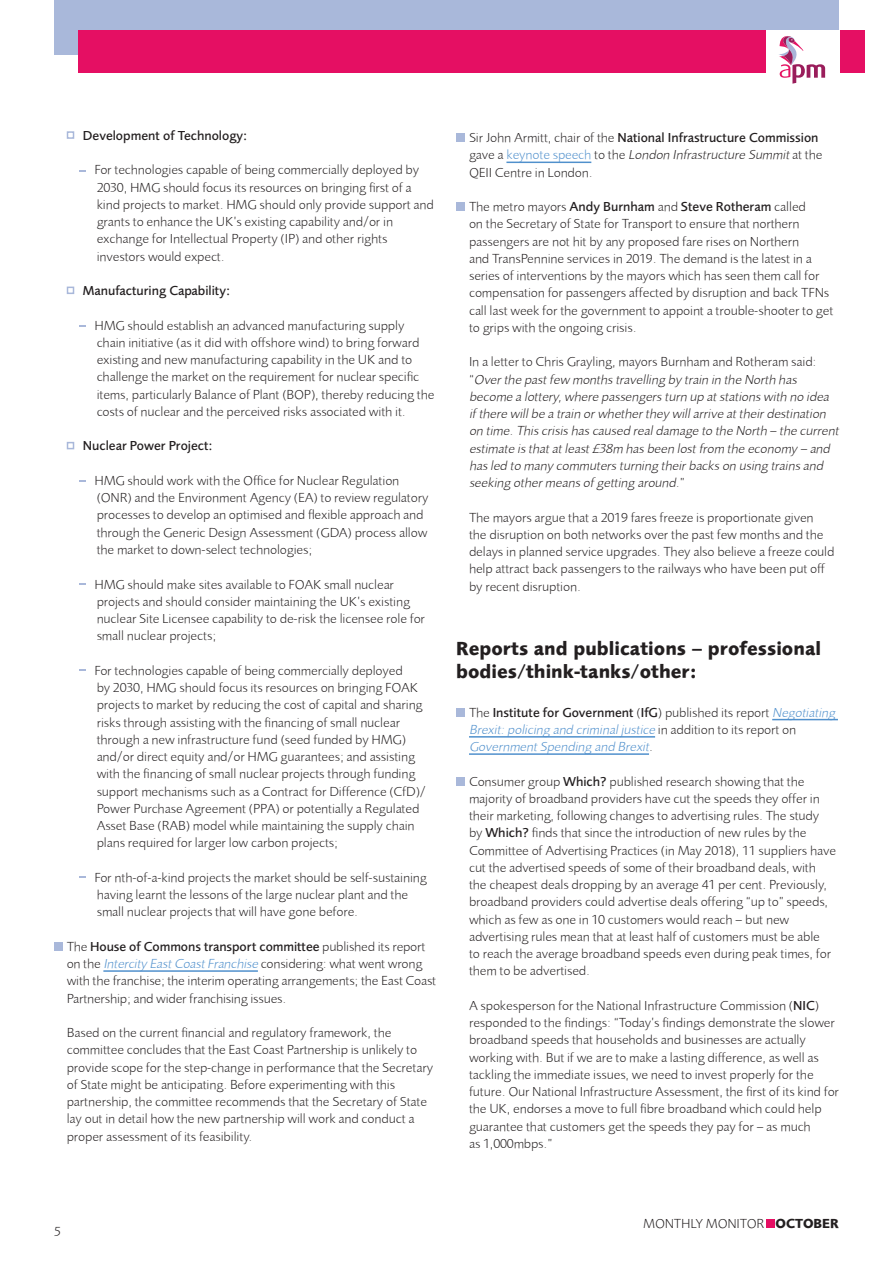
<style>
.page{position:relative;width:893px;height:1263px;background:#fff}
.page>*{position:absolute;margin:0;border:0;box-sizing:border-box;transform-origin:0 0}
.t1{font:700 19.5px/23.4px "Foundry Sans";color:#231f20}
.t2{font:300 13.5px/17.2px "Foundry Sans";color:#231f20}
.t3{font:italic 300 13.5px/17.2px "Foundry Sans";color:#231f20}
.t4{font:italic 300 13.5px/17.2px "Foundry Sans";color:#5090cc}
.t5{font:500 13.5px "Foundry Sans";color:#231f20}
.s1{font-weight:500}
.s2{font-style:italic;color:#5090cc}
.s3{color:#5090cc}
.s4{font-style:italic}
.s5{font-style:normal}
.s6{font-style:normal;color:#231f20}
.s7{font-weight:500;font-style:normal;color:#231f20}
.s8{font-weight:700}
</style>
<div class="page">
<div style="left:54px;top:0;width:785px;height:54px;background:#a9b8da"></div>
<div style="left:78px;top:30px;width:787px;height:42px;background:#e50f63"></div>
<div style="left:766px;top:30px;width:74px;height:61px;background:#fff"></div>
<svg style="left:779px;top:36px;width:46px;height:48px"></svg>
<hr style="left:103px;top:970px;width:155px;height:2px;background:#5090cc">
<svg style="left:67px;top:131px;width:7px;height:8px"></svg>
<svg style="left:67px;top:287px;width:7px;height:7px"></svg>
<svg style="left:80px;top:325px;width:6px;height:2px"></svg>
<svg style="left:67px;top:442px;width:7px;height:7px"></svg>
<svg style="left:80px;top:583px;width:6px;height:2px"></svg>
<svg style="left:80px;top:669px;width:6px;height:2px"></svg>
<div style="left:54px;top:942px;width:9px;height:9px;background:#a9b8da"></div>
<hr style="left:506px;top:162px;width:85px;height:1px;background:#5090cc">
<hr style="left:772px;top:719px;width:66px;height:1px;background:#5090cc">
<hr style="left:469px;top:736px;width:186px;height:2px;background:#5090cc">
<hr style="left:469px;top:753px;width:180px;height:2px;background:#5090cc">
<div style="left:456px;top:134px;width:9px;height:8px;background:#a9b8da"></div>
<div style="left:456px;top:203px;width:9px;height:8px;background:#a9b8da"></div>
<div style="left:456px;top:708px;width:9px;height:9px;background:#a9b8da"></div>
<div style="left:456px;top:777px;width:9px;height:9px;background:#a9b8da"></div>
<div style="left:766px;top:1219px;width:9px;height:9px;background:#e50f63"></div>
<p class="t5" style="left:83px;top:128px;width:166px">Development of Technology:</p>
<p class="t2" style="left:94px;top:161px;width:341px">For technologies capable of being commercially deployed by 2030, HMG should focus its resources on bringing first of a kind projects to market. HMG should only provide support and grants to enhance the UK’s existing capability and/or in exchange for Intellectual Property (IP) and other rights investors would expect.</p>
<p class="t5" style="left:83px;top:283px;width:149px">Manufacturing Capability:</p>
<p class="t2" style="left:94px;top:316px;width:341px">HMG should establish an advanced manufacturing supply chain initiative (as it did with offshore wind) to bring forward existing and new manufacturing capability in the UK and to challenge the market on the requirement for nuclear specific items, particularly Balance of Plant (BOP), thereby reducing the costs of nuclear and the perceived risks associated with it.</p>
<p class="t5" style="left:83px;top:438px;width:131px">Nuclear Power Project:</p>
<p class="t2" style="left:94px;top:472px;width:335px">HMG should work with the Office for Nuclear Regulation (ONR) and the Environment Agency (EA) to review regulatory processes to develop an optimised and flexible approach and through the Generic Design Assessment (GDA) process allow the market to down-select technologies;</p>
<p class="t2" style="left:94px;top:575px;width:332px">HMG should make sites available to FOAK small nuclear projects and should consider maintaining the UK’s existing nuclear Site Licensee capability to de-risk the licensee role for small nuclear projects;</p>
<p class="t2" style="left:94px;top:661px;width:333px">For technologies capable of being commercially deployed<br>by 2030, HMG should focus its resources on bringing FOAK projects to market by reducing the cost of capital and sharing risks through assisting with the financing of small nuclear through a new infrastructure fund (seed funded by HMG) and/or direct equity and/or HMG guarantees; and assisting with the financing of small nuclear projects through funding support mechanisms such as a Contract for Difference (CfD)/ Power Purchase Agreement (PPA) or potentially a Regulated Asset Base (RAB) model while maintaining the supply chain plans required for larger low carbon projects;</p>
<p class="t2" style="left:94px;top:868px;width:334px">For nth-of-a-kind projects the market should be self-sustaining having learnt the lessons of the large nuclear plant and the small nuclear projects that will have gone before.</p>
<p class="t2" style="left:67px;top:937px;width:371px">The <span class="s1">House of Commons transport committee</span> published its report on the <span class="s2">Intercity EastCoastFranchise</span> considering: what went wrong with the franchise; the interim operating arrangements; the East Coast Partnership; and wider franchising issues.</p>
<p class="t2" style="left:67px;top:1024px;width:368px">Based on the current financial and regulatory framework, the committee concludes that the East Coast Partnership is unlikely to provide scope for the step-change in performance that the Secretary of State might be anticipating. Before experimenting with this partnership, the committee recommends that the Secretary of State lay out in detail how the new partnership will work and conduct a proper assessment of its feasibility.</p>
<p class="t2" style="left:469px;top:129px;width:355px">Sir John Armitt, chair of the <span class="s1">National Infrastructure Commission </span>gave a <span class="s3">key n ot e s p e e c h</span> t o t h e <span class="s4">London Infrastructure Summit</span>at t h e<br>QEII Centre in London.</p>
<p class="t2" style="left:469px;top:198px;width:366px">The metro mayors <span class="s1">Andy Burnham</span> and <span class="s1">Steve Rotheram</span> called<br>on the Secretary of State for Transport to ensure that northern passengers are not hit by any proposed fare rises on Northern<br>and TransPennine services in 2019. The demand is the latest in a series of interventions by the mayors which has seen them call for compensation for passengers affected by disruption and back TFNs call last week for the government to appoint a trouble-shooter to get to grips with the ongoing crisis.</p>
<p class="t3" style="left:469px;top:353px;width:374px"><span class="s5">In a letter to Chris Grayling, mayors Burnham and Rotheram said:<br>“</span> Overthe pastfew months travelling by train in the North has become a lottery,where passengers turn up atstations with no idea if there willbe a train orwhetherthey willarrive attheirdestination on time.This crisis has caused realdamage to the North – the current estimate is thatatleast£38m has been lostfrom the economy – and has led to many commuters turning theirbacks on using trains and seeking othermeans of getting around<span class="s5">. ”</span></p>
<p class="t2" style="left:469px;top:508px;width:367px">The mayors argue that a 2019 fares freeze is proportionate given the disruption on both networks over the past few months and the delays in planned service upgrades. They also believe a freeze could help attract back passengers to the railways who have been put off by recent disruption.</p>
<h1 class="t1" style="left:456px;top:636px;width:366px">Reports and publications – professional bodies/think-tanks/other:</h1>
<p class="t4" style="left:469px;top:703px;width:370px"><span class="s6">The</span> <span class="s7">Institute for Government</span> <span class="s6">(</span><span class="s7">IfG</span><span class="s6">) published its report</span> Negotiating<br>Brexit:policing and criminaljustice <span class="s6">i n ad d i t i o n t o i t s re p o rt o n<br></span>GovernmentSpending and Brexit<span class="s6">.</span></p>
<p class="t2" style="left:469px;top:772px;width:368px">Consumer group <span class="s1">Which?</span> published research showing that the majority of broadband providers have cut the speeds they offer in their marketing, following changes to advertising rules. The study by <span class="s1">Which?</span> finds that since the introduction of new rules by the Committee of Advertising Practices (in May 2018), 11 suppliers have cut the advertised speeds of some of their broadband deals, with the cheapest deals dropping by an average 41 per cent. Previously, broadband providers could advertise deals offering “up to” speeds, which as few as one in 10 customers would reach – but new advertising rules mean that at least half of customers must be able<br>to reach the average broadband speeds even during peak times, for them to be advertised.</p>
<p class="t2" style="left:469px;top:997px;width:371px">A spokesperson for the National Infrastructure Commission (<span class="s1">NIC</span>) responded to the findings: “Today’s findings demonstrate the slower broadband speeds that households and businesses are actually working with. But if we are to make a lasting difference, as well as tackling the immediate issues, we need to invest properly for the future. Our National Infrastructure Assessment, the first of its kind for the UK, endorses a move to full fibre broadband which could help guarantee that customers get the speeds they pay for – as much<br>as 1,000mbps.”</p>
<p class="t2" style="left:54px;top:1223px;width:8px">5</p>
<p class="t2" style="left:643px;top:1215px;width:197px">MONTHLY MONITOR <span class="s8">OCTOBER</span></p>
</div>
